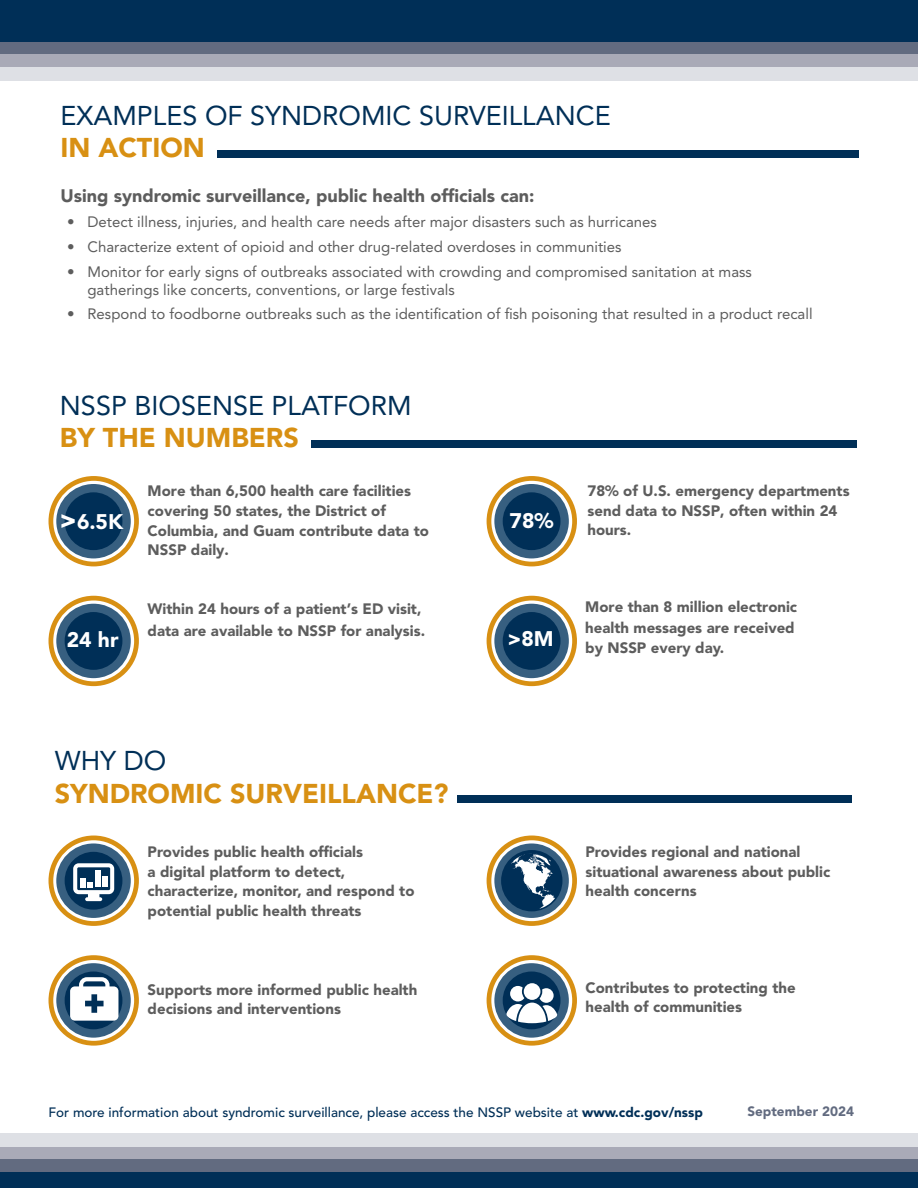
<style>
.page{position:relative;width:918px;height:1188px;background:#fff}
.page>*{position:absolute;margin:0;border:0;box-sizing:border-box;transform-origin:0 0}
.t1{font:27px/32.4px "Avenir LT Std";color:#002f57}
.t2{font:900 27px/32.4px "Avenir LT Std";color:#d89013}
.t3{font:900 21px "Avenir LT Std";color:#fff}
.t4{font:900 18px "Avenir LT Std";color:#5d5d5d}
.t5{font:900 15px/19.5px "Avenir LT Std";color:#5d5d5d}
.t6{font:15px/18px "Avenir LT Std";color:#5d5d5d}
.t7{font:500 13.5px "Avenir LT Std";color:#002f57}
.t8{font:900 13.5px "Avenir LT Std";color:#626b80}
.s1{font-weight:900;color:#d89013}
.s2{font-size:26.25px}
.s3{font-weight:400;color:#002f57}
.s4{font-weight:900}
</style>
<div class="page">
<div style="left:0;top:0;width:918px;height:41px;background:#002f57"></div>
<div style="left:0;top:41px;width:918px;height:13px;background:#626b80"></div>
<div style="left:0;top:54px;width:918px;height:13px;background:#a9aab7"></div>
<div style="left:0;top:67px;width:918px;height:13px;background:#dee0e5"></div>
<div style="left:0;top:1172px;width:918px;height:16px;background:#002f57"></div>
<div style="left:0;top:1159px;width:918px;height:13px;background:#626b80"></div>
<div style="left:0;top:1146px;width:918px;height:13px;background:#a9aab7"></div>
<div style="left:0;top:1133px;width:918px;height:14px;background:#dee0e5"></div>
<div style="left:217px;top:151px;width:642px;height:7px;background:#002f57"></div>
<div style="left:311px;top:440px;width:546px;height:8px;background:#002f57"></div>
<div style="left:457px;top:795px;width:395px;height:8px;background:#002f57"></div>
<svg style="left:49px;top:476px;width:90px;height:90px"></svg>
<div style="left:65px;top:492px;width:57px;height:58px;background:#002f57;border-radius:50%"></div>
<svg style="left:49px;top:596px;width:90px;height:90px"></svg>
<div style="left:65px;top:612px;width:57px;height:58px;background:#002f57;border-radius:50%"></div>
<svg style="left:487px;top:476px;width:90px;height:90px"></svg>
<div style="left:503px;top:492px;width:58px;height:58px;background:#002f57;border-radius:50%"></div>
<svg style="left:487px;top:596px;width:90px;height:90px"></svg>
<div style="left:503px;top:612px;width:58px;height:58px;background:#002f57;border-radius:50%"></div>
<svg style="left:487px;top:955px;width:90px;height:91px"></svg>
<svg style="left:49px;top:955px;width:90px;height:91px"></svg>
<svg style="left:487px;top:836px;width:90px;height:90px"></svg>
<svg style="left:49px;top:836px;width:90px;height:90px"></svg>
<div style="left:95px;top:870px;width:5px;height:17px;background:#fff"></div>
<div style="left:102px;top:876px;width:5px;height:11px;background:#fff"></div>
<p class="t1" style="left:60px;top:99px;width:552px">EXAMPLES OF SYNDROMIC SURVEILLANCE</p>
<p class="t2" style="left:60px;top:131px;width:146px">IN ACTION</p>
<p class="t4" style="left:60px;top:185px;width:476px">Using syndromic surveillance, public health officials can:</p>
<p class="t6" style="left:67px;top:213px;width:591px">• Detect illness, injuries, and health care needs after major disasters such as hurricanes</p>
<p class="t6" style="left:67px;top:238px;width:556px">• Characterize extent of opioid and other drug-related overdoses in communities</p>
<p class="t6" style="left:87px;top:263px;width:666px;text-indent:-20px">• Monitor for early signs of outbreaks associated with crowding and compromised sanitation at mass gatherings like concerts, conventions, or large festivals</p>
<p class="t6" style="left:67px;top:305px;width:747px">• Respond to foodborne outbreaks such as the identification of fish poisoning that resulted in a product recall</p>
<p class="t1" style="left:60px;top:390px;width:353px">NSSP BIOSENSE PLATFORM<br><span class="s1">BY THE NUMBERS</span></p>
<p class="t3" style="left:60px;top:509px;width:65px"><span class="s2">&gt;</span>6.5K</p>
<p class="t3" style="left:67px;top:627px;width:53px">24 hr</p>
<p class="t5" style="left:148px;top:481px;width:283px">More than 6,500 health care facilities covering 50 states, the District of<br>Columbia, and Guam contribute data to<br>NSSP daily.</p>
<p class="t5" style="left:148px;top:598px;width:279px;line-height:21.6px">Within 24 hours of a patient’s ED visit, data are available to NSSP for analysis.</p>
<p class="t2" style="left:55px;top:744px;width:395px"><span class="s3">WHY DO<br></span>SYNDROMIC SURVEILLANCE?</p>
<p class="t3" style="left:510px;top:508px;width:45px">78%</p>
<p class="t3" style="left:507px;top:626px;width:48px">&gt;8M</p>
<p class="t5" style="left:588px;top:481px;width:264px">78% of U.S. emergency departments send data to NSSP, often within 24 hours.</p>
<p class="t5" style="left:585px;top:597px;width:213px;line-height:20.2px">More than 8 million electronic health messages are received by NSSP every day.</p>
<p class="t5" style="left:148px;top:842px;width:268px">Provides public health officials<br>a digital platform to detect, characterize, monitor, and respond to potential public health threats</p>
<p class="t5" style="left:586px;top:842px;width:246px">Provides regional and national situational awareness about public health concerns</p>
<p class="t5" style="left:148px;top:980px;width:271px">Supports more informed public health decisions and interventions</p>
<p class="t5" style="left:586px;top:978px;width:212px">Contributes to protecting the health of communities</p>
<p class="t7" style="left:49px;top:1104px;width:656px">For more information about syndromic surveillance, please access the NSSP website at <span class="s4">www.cdc.gov/nssp</span></p>
<p class="t8" style="left:747px;top:1104px;width:108px">September 2024</p>
</div>
